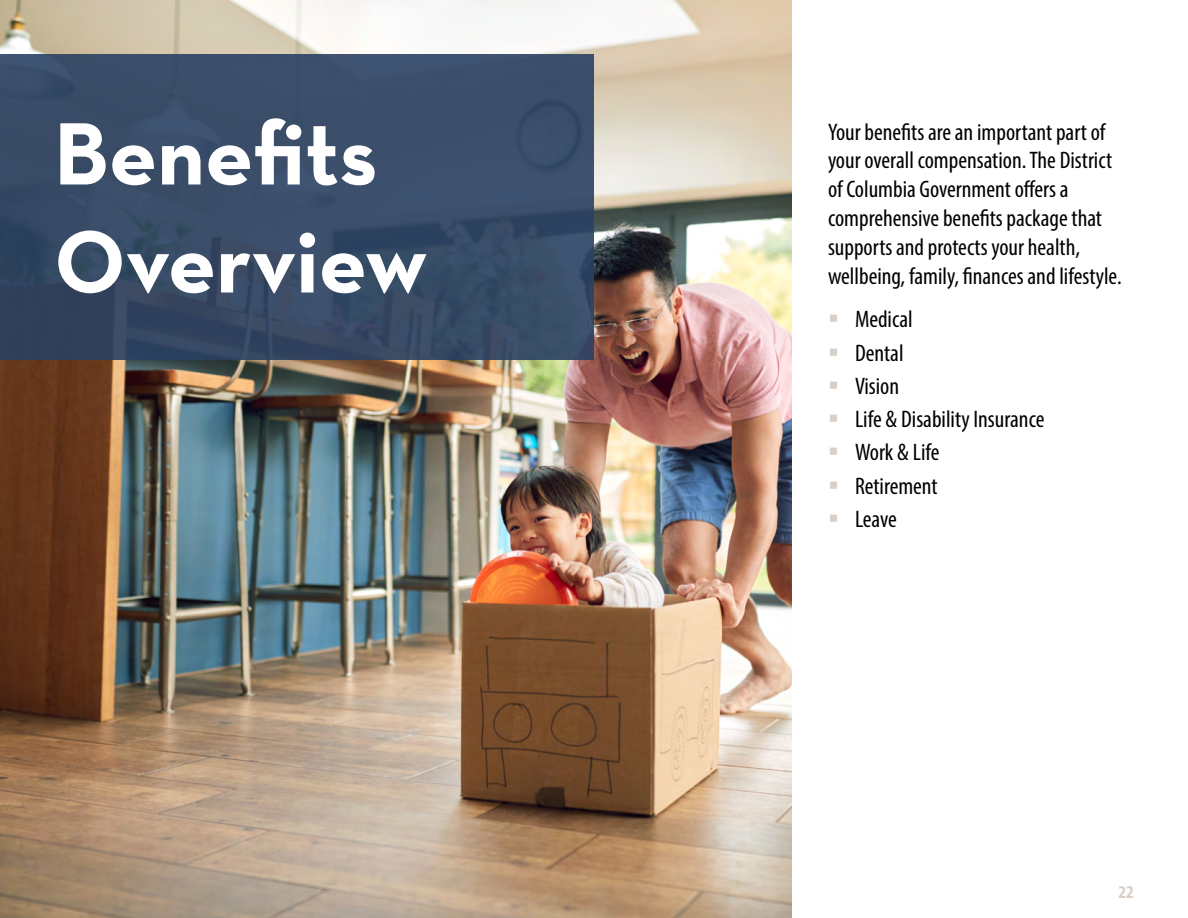
<style>
.page{position:relative;width:1188px;height:918px;background:#fff}
.page>*{position:absolute;margin:0;border:0;box-sizing:border-box;transform-origin:0 0}
.t1{font:700 90px/108px "Neutra Text";color:#fff}
.t2{font:condensed 24px/33.3px "Myriad Pro";color:#000}
.t3{font:700 condensed 18px "Myriad Pro";color:#d8cfc6}
</style>
<div class="page">
<img style="left:0;top:0;width:792px;height:918px">
<div style="left:0;top:54px;width:594px;height:306px;background:linear-gradient(to right,#364863,#3b4f6b)"></div>
<hr style="left:0;top:245px;width:1px;height:61px;background:#2a4163">
<h1 class="t1" style="left:54px;top:98px;width:375px">Benefits<br>Overview</h1>
<p class="t2" style="left:828px;top:117px;width:295px;line-height:28.8px">Your benefits are an important part of your overall compensation. The District of Columbia Government offers a comprehensive benefits package that supports and protects your health, wellbeing, family, finances and lifestyle.</p>
<p class="t2" style="left:855px;top:302px;width:191px">Medical<br>Dental<br>Vision<br>Life &amp; Disability Insurance<br>Work &amp; Life<br>Retirement<br>Leave</p>
<p class="t3" style="left:1119px;top:881px;width:17px">22</p>
</div>
